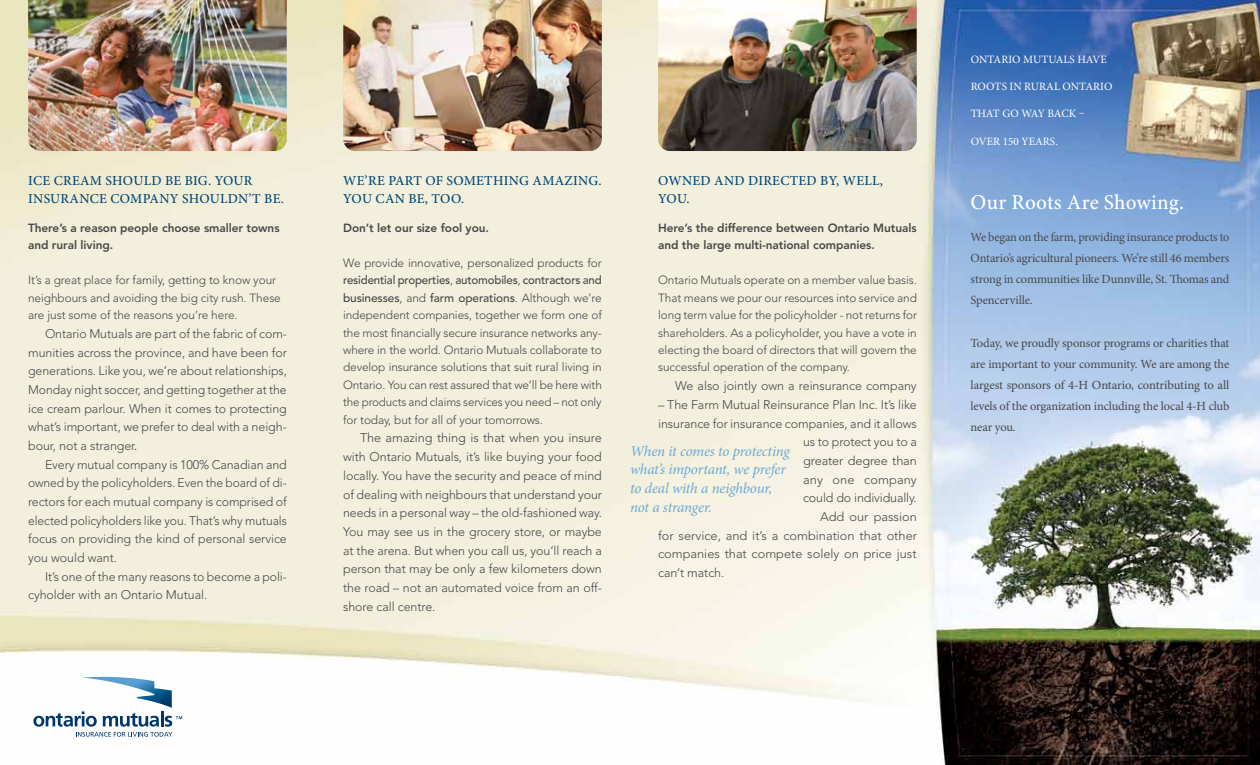
<style>
.page{position:relative;width:1260px;height:765px;background:#fff}
.page>*{position:absolute;margin:0;border:0;box-sizing:border-box;transform-origin:0 0}
.t1{font:500 21.12px "Minion Pro";letter-spacing:.01em;color:#fff}
.t2{font:italic 15px/18.6px "Minion Pro";letter-spacing:-.015em;color:#6ca9d8}
.t3{font:500 13.75px/18.6px "Minion Pro";letter-spacing:.02em;color:#004776}
.t4{font:300 12.5px/18.6px "Avenir";letter-spacing:-.005em;color:#48484a;text-align:justify}
.t5{font:12.5px/21.1px "Minion Pro";letter-spacing:-.01em;color:#48484a;text-align:justify}
.t6{font:300 11.88px/17.4px "Avenir";letter-spacing:-.005em;color:#48484a;text-align:justify}
.t7{font:800 11.88px/17.5px "Avenir";letter-spacing:-.005em;color:#48484a}
.t8{font:11.25px "Minion Pro";letter-spacing:.005em;color:#fff}
.s1{font-weight:500}
</style>
<div class="page">
<img style="left:0;top:0;width:1260px;height:765px">
<img style="left:28px;top:0;width:259px;height:151px">
<img style="left:343px;top:0;width:259px;height:151px">
<img style="left:658px;top:0;width:259px;height:151px">
<svg style="left:33px;top:677px;width:149px;height:60px"></svg>
<p class="t3" style="left:28px;top:171px;width:105px">ICE CREAM SHOUL</p>
<p class="t3" style="left:151px;top:171px;width:74px">D BE BIG. YOUR</p>
<p class="t3" style="left:28px;top:190px;width:10px">INSURAN</p>
<p class="t3" style="left:90px;top:190px;width:120px">CE COMPANY SHOUL</p>
<p class="t3" style="left:228px;top:190px;width:58px">DN’T BE.</p>
<p class="t7" style="left:28px;top:219px;width:253px">There’s a reason people choose smaller towns and rural living.</p>
<p class="t6" style="left:28px;top:272px;width:254px;text-align:left">It’s a great place for family, getting to know your neighbours and avoiding the big city rush. These are just some of the reasons you’re here.</p>
<p class="t4" style="left:28px;top:324px;width:260px;text-indent:17px">Ontario Mutuals are part of the fabric of com&shy;munities across the province, and have been for generations. Like you, we’re about relationships, Monday night soccer, and getting together at the ice cream parlour. When it comes to protecting what’s important, we prefer to deal with a neigh&shy;bour, not a stranger.</p>
<p class="t4" style="left:28px;top:455px;width:260px;text-indent:17px">Every mutual company is 100% Canadian and owned by the policyholders. Even the board of di&shy;rectors for each mutual company is comprised of elected policyholders like you. That’s why mutuals focus on providing the kind of personal service you would want.</p>
<p class="t4" style="left:28px;top:567px;width:260px;text-indent:17px">It’s one of the many reasons to become a poli&shy;cyholder with an Ontario Mutual.</p>
<p class="t3" style="left:343px;top:171px;width:62px">WE’RE PART</p>
<p class="t3" style="left:425px;top:171px;width:32px">OF SOM</p>
<p class="t3" style="left:476px;top:171px;width:68px">ETHING AMA</p>
<p class="t3" style="left:565px;top:171px;width:39px">ZING.</p>
<p class="t3" style="left:343px;top:190px;width:11px">YOU</p>
<p class="t3" style="left:376px;top:190px;width:67px">CAN BE, TOO</p>
<p class="t3" style="left:461px;top:190px;width:5px">.</p>
<p class="t7" style="left:343px;top:219px;width:148px">Don’t let our size fool you.</p>
<p class="t6" style="left:343px;top:254px;width:260px">We provide innovative, personalized products for <span class="s1">residential properties</span>, <span class="s1">automobiles</span>, <span class="s1">contractors and businesses</span>, and <span class="s1">farm operations</span>. Although we’re independent companies, together we form one of the most financially secure insurance networks any&shy;where in the world. Ontario Mutuals collaborate to develop insurance solutions that suit rural living in Ontario. You can rest assured that we’ll be here with the products and claims services you need – not only for today, but for all of your tomorrows.</p>
<p class="t4" style="left:343px;top:429px;width:260px;text-indent:17px">The amazing thing is that when you insure with Ontario Mutuals, it’s like buying your food locally. You have the security and peace of mind of dealing with neighbours that understand your needs in a personal way – the old-fashioned way.<br>You may see us in the grocery store, or maybe at the arena. But when you call us, you’ll reach a person that may be only a few kilometers down the road – not an automated voice from an off&shy;shore call centre.</p>
<p class="t3" style="left:658px;top:171px;width:226px">OWNED AND DIRECTED BY, WELL,<br>YOU</p>
<p class="t3" style="left:686px;top:190px;width:5px">.</p>
<p class="t7" style="left:658px;top:219px;width:260px">Here’s the difference between Ontario Mutuals and the large multi-national companies.</p>
<p class="t6" style="left:658px;top:272px;width:260px">Ontario Mutuals operate on a member value basis.<br>That means we pour our resources into service and long term value for the policyholder - not returns for shareholders. As a policyholder, you have a vote in electing the board of directors that will govern the successful operation of the company.</p>
<p class="t4" style="left:675px;top:377px;width:243px">We also jointly own a reinsurance company</p>
<p class="t4" style="left:658px;top:395px;width:260px">– The Farm Mutual Reinsurance Plan Inc. It’s like</p>
<p class="t4" style="left:658px;top:414px;width:260px">insurance for insurance companies, and it allows</p>
<p class="t4" style="left:803px;top:433px;width:115px">us to protect you to a</p>
<p class="t4" style="left:803px;top:451px;width:115px">greater degree than</p>
<p class="t4" style="left:803px;top:470px;width:115px">any one company</p>
<p class="t4" style="left:803px;top:489px;width:115px">could do individually.</p>
<p class="t4" style="left:820px;top:507px;width:98px">Add our passion</p>
<p class="t4" style="left:658px;top:526px;width:260px">for service, and it’s a combination that other</p>
<p class="t4" style="left:658px;top:545px;width:260px">companies that compete solely on price just</p>
<p class="t4" style="left:658px;top:563px;width:68px">can’t match.</p>
<p class="t2" style="left:630px;top:442px;width:161px">When it comes to protecting what’s important, we prefer to deal with a neighbour, not a stranger.</p>
<p class="t8" style="left:971px;top:52px;width:17px">Ontario</p>
<p class="t8" style="left:1023px;top:52px;width:40px">Mutuals</p>
<p class="t8" style="left:1078px;top:52px;width:29px">have</p>
<p class="t8" style="left:971px;top:79px;width:9px">roots</p>
<p class="t8" style="left:1010px;top:79px;width:38px">in rural</p>
<p class="t8" style="left:1063px;top:79px;width:17px">Ontario</p>
<p class="t8" style="left:971px;top:106px;width:9px">that</p>
<p class="t8" style="left:1002px;top:106px;width:54px">go way bac</p>
<p class="t8" style="left:1069px;top:106px;width:17px">k –</p>
<p class="t8" style="left:971px;top:134px;width:66px">over 150 years</p>
<p class="t8" style="left:1055px;top:134px;width:4px">.</p>
<h1 class="t1" style="left:971px;top:187px;width:215px">OUR ROOTS ARE SHOWING.</h1>
<p class="t5" style="left:971px;top:226px;width:260px">We began on the farm, providing insurance products to Ontario’s agricultural pioneers. We’re still 46 members strong in communities like Dunnville, St. Thomas and Spencerville.</p>
<p class="t5" style="left:971px;top:332px;width:260px">Today, we proudly sponsor programs or charities that are important to your community. We are among the largest sponsors of 4-H Ontario, contributing to all levels of the organization including the local 4-H club near you.</p>
</div>
